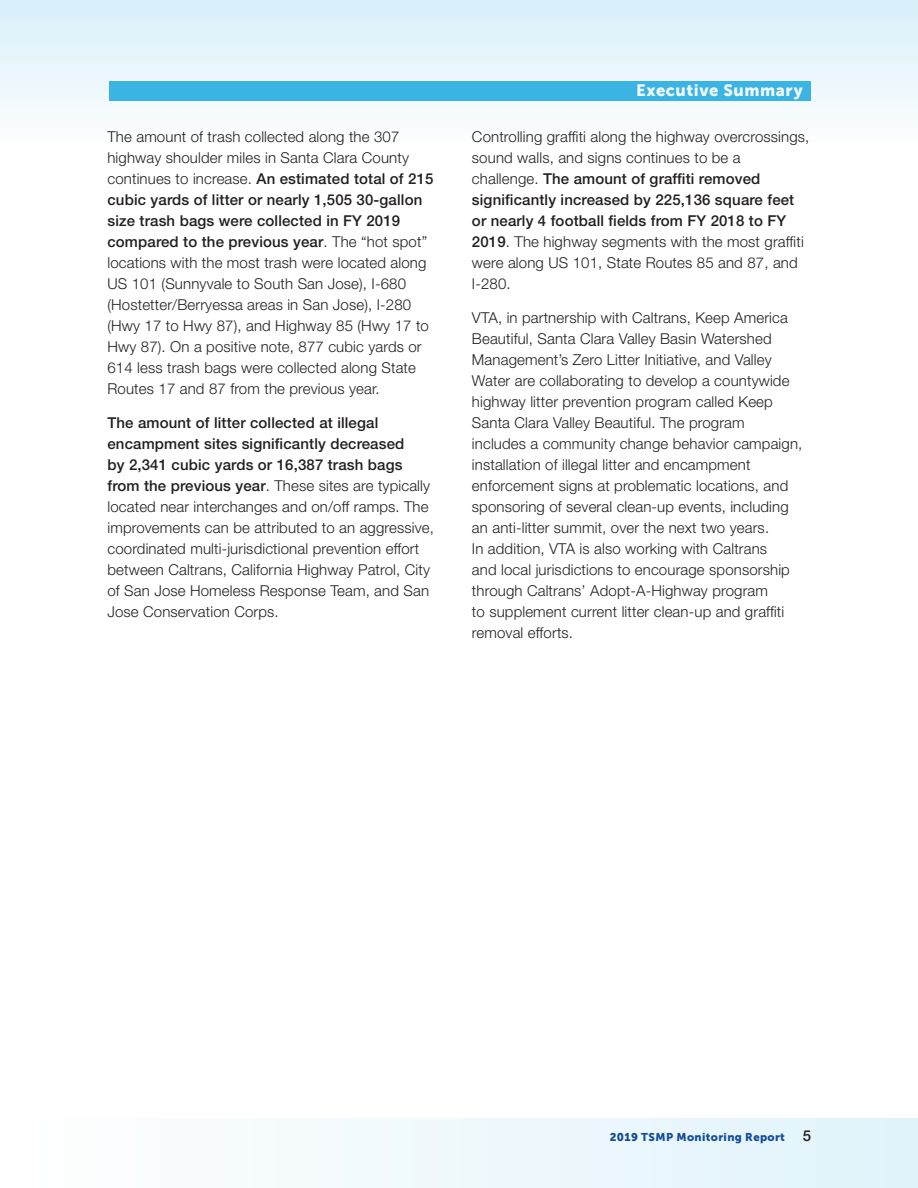
<style>
.page{position:relative;width:918px;height:1188px;background:#fff}
.page>*{position:absolute;margin:0;border:0;box-sizing:border-box;transform-origin:0 0}
.t1{font:16.5px "Museo Sans 900";letter-spacing:.035em;color:#fff}
.Paragraph_Style_1{font:300 15px/21px "Helvetica Neue LT Std";letter-spacing:.01em;color:#231f20}
.t2{font:11.25px "Museo Sans 900";letter-spacing:.035em;color:#124c98}
.s1{font-weight:500}
.s2{font-family:"Helvetica Neue LT Std";font-weight:500;font-size:15px;color:#231f20}
</style>
<div class="page">
<div style="left:1px;top:1118px;width:917px;height:70px;background:linear-gradient(to right,#fffffe,#e1f3fa)"></div>
<svg style="left:0;top:0;width:918px;height:110px;background:#ccebf7"></svg>
<p class="Paragraph_Style_1" style="left:107px;top:126px;width:328px">The amount of trash collected along the 307 highway shoulder miles in Santa Clara County continues to increase. <span class="s1">An estimated total of 215 cubic yards of litter or nearly 1,505 30-gallon size trash bags were collected in FY 2019 compared to the previous year</span>. The “hot spot” locations with the most trash were located along US 101 (Sunnyvale to South San Jose), I-680 (Hostetter/Berryessa areas in San Jose), I-280 (Hwy 17 to Hwy 87), and Highway 85 (Hwy 17 to Hwy 87). On a positive note, 877 cubic yards or 614 less trash bags were collected along State Routes 17 and 87 from the previous year.</p>
<p class="Paragraph_Style_1" style="left:107px;top:412px;width:328px"><span class="s1">The amount of litter collected at illegal encampment sites significantly decreased<br>by 2,341 cubic yards or 16,387 trash bags from the previous year</span>. These sites are typically located near interchanges and on/off ramps. The improvements can be attributed to an aggressive, coordinated multi-jurisdictional prevention effort between Caltrans, California Highway Patrol, City of San Jose Homeless Response Team, and San Jose Conservation Corps.</p>
<p class="t1" style="left:636px;top:80px;width:168px">Executive Summary</p>
<p class="Paragraph_Style_1" style="left:472px;top:126px;width:339px">Controlling graffiti along the highway overcrossings, sound walls, and signs continues to be a challenge. <span class="s1">The amount of graffiti removed significantly increased by 225,136 square feet or nearly 4 football fields from FY 2018 to FY 2019</span>. The highway segments with the most graffiti were along US 101, State Routes 85 and 87, and I-280.</p>
<p class="Paragraph_Style_1" style="left:472px;top:307px;width:332px">VTA, in partnership with Caltrans, Keep America Beautiful, Santa Clara Valley Basin Watershed Management’s Zero Litter Initiative, and Valley Water are collaborating to develop a countywide highway litter prevention program called Keep Santa Clara Valley Beautiful. The program includes a community change behavior campaign, installation of illegal litter and encampment enforcement signs at problematic locations, and sponsoring of several clean-up events, including an anti-litter summit, over the next two years.<br>In addition, VTA is also working with Caltrans<br>and local jurisdictions to encourage sponsorship through Caltrans’ Adopt-A-Highway program<br>to supplement current litter clean-up and graffiti removal efforts.</p>
<p class="t2" style="left:610px;top:1131px;width:203px">2019 TSMP Monitoring Report <span class="s2">5</span></p>
</div>
